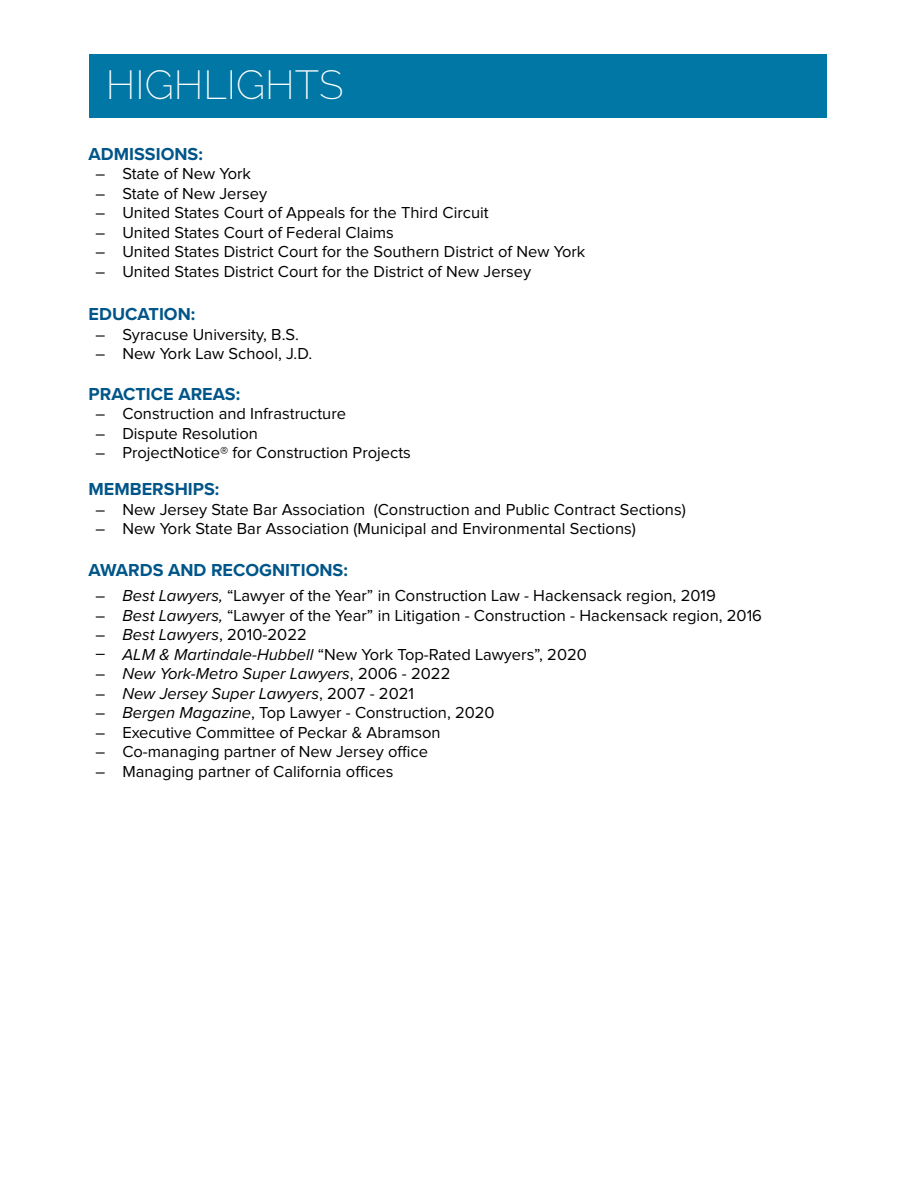
<style>
.page{position:relative;width:918px;height:1188px;background:#fff}
.page>*{position:absolute;margin:0;border:0;box-sizing:border-box;transform-origin:0 0}
.t1{font:200 40.5px "Raleway";color:#fff}
.t2{font:700 18px "Proxima Nova";color:#005589}
.t3{font:16.5px/19.5px "Proxima Nova";color:#000}
.t4{font:italic 16.5px "Proxima Nova";color:#000}
.s1{font-style:italic}
.s2{font-style:normal}
</style>
<div class="page">
<div style="left:89px;top:54px;width:738px;height:63px;background:#0077a4"></div>
<h1 class="t1" style="left:106px;top:61px;width:239px">HIGHLIGHTS</h1>
<p class="t2" style="left:89px;top:140px;width:116px">ADMISSIONS:</p>
<p class="t3" style="left:95px;top:164px;width:157px">– State of New York</p>
<p class="t3" style="left:95px;top:184px;width:173px">– State of New Jersey</p>
<p class="t3" style="left:95px;top:203px;width:395px">– United States Court of Appeals for the Third Circuit</p>
<p class="t3" style="left:95px;top:223px;width:300px">– United States Court of Federal Claims</p>
<p class="t3" style="left:95px;top:242px;width:492px">– United States District Court for the Southern District of New York</p>
<p class="t3" style="left:95px;top:262px;width:437px">– United States District Court for the District of New Jersey</p>
<p class="t2" style="left:89px;top:301px;width:108px">EDUCATION:</p>
<p class="t3" style="left:95px;top:325px;width:205px">– Syracuse University, B.S.</p>
<p class="t3" style="left:95px;top:344px;width:218px">– New York Law School, J.D.</p>
<p class="t2" style="left:89px;top:380px;width:153px">PRACTICE AREAS:</p>
<p class="t3" style="left:95px;top:404px;width:252px">– Construction and Infrastructure</p>
<p class="t3" style="left:95px;top:424px;width:164px">– Dispute Resolution</p>
<p class="t3" style="left:95px;top:443px;width:317px">– ProjectNotice® for Construction Projects</p>
<p class="t2" style="left:89px;top:476px;width:132px">MEMBERSHIPS:</p>
<p class="t3" style="left:95px;top:500px;width:592px">– New Jersey State Bar Association (Construction and Public Contract Sections)</p>
<p class="t3" style="left:95px;top:520px;width:542px">– New York State Bar Association (Municipal and Environmental Sections)</p>
<p class="t2" style="left:89px;top:557px;width:261px">AWARDS AND RECOGNITIONS:</p>
<p class="t3" style="left:95px;top:586px;width:622px">– <span class="s1">Best Lawyers,</span> “Lawyer of the Year” in Construction Law - Hackensack region, 2019</p>
<p class="t3" style="left:95px;top:606px;width:668px">– <span class="s1">Best Lawyers,</span> “Lawyer of the Year” in Litigation - Construction - Hackensack region, 2016</p>
<p class="t3" style="left:122px;top:626px;width:466px;text-indent:-27px">– <span class="s1">Best Lawyers</span>, 2010-2022<br><span class="s1">ALM &amp; Martindale-Hubbell</span> “New York Top-Rated Lawyers”, 2020</p>
<p class="t4" style="left:95px;top:662px;width:357px"><span class="s2">–</span> New York-Metro Super Lawyers<span class="s2">, 2006 - 2022</span></p>
<p class="t4" style="left:95px;top:681px;width:320px"><span class="s2">–</span> New Jersey Super Lawyers<span class="s2">, 2007 - 2021</span></p>
<p class="t3" style="left:95px;top:704px;width:401px">– <span class="s1">Bergen Magazine</span>, Top Lawyer - Construction, 2020</p>
<p class="t3" style="left:95px;top:723px;width:347px">– Executive Committee of Peckar &amp; Abramson</p>
<p class="t3" style="left:95px;top:743px;width:334px">– Co-managing partner of New Jersey office</p>
<p class="t3" style="left:95px;top:762px;width:300px">– Managing partner of California offices</p>
</div>
